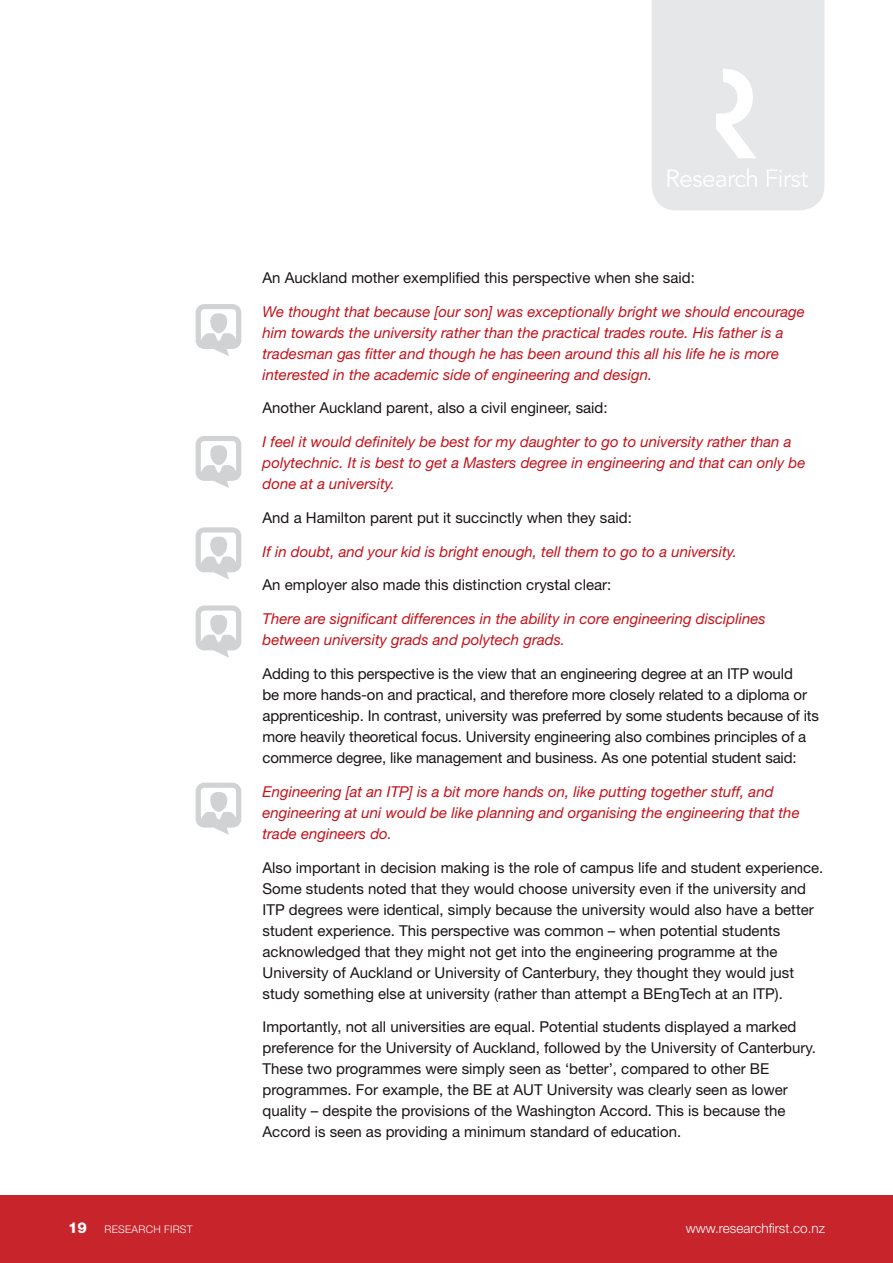
<style>
.page{position:relative;width:893px;height:1263px;background:#fff}
.page>*{position:absolute;margin:0;border:0;box-sizing:border-box;transform-origin:0 0}
.Body_copy{font:15px/21px "Helvetica Neue LT Std";color:#1a1415}
.Body_copy-2{font:italic 15px/21px "Helvetica Neue LT Std";color:#c4121a}
.t1{font:300 13.5px "Helvetica Neue LT Std";color:#fff}
.t2{font:300 10.5px "Helvetica Neue LT Std";letter-spacing:.025em;color:#fff}
.s1{font-weight:800;font-size:15px}
</style>
<div class="page">
<div style="left:0;top:1195px;width:893px;height:68px;background:#c8242b"></div>
<svg style="left:652px;top:0;width:172px;height:210px;background:#e7e8ea"></svg>
<svg style="left:196px;top:436px;width:45px;height:52px"></svg>
<svg style="left:196px;top:304px;width:45px;height:52px"></svg>
<svg style="left:196px;top:527px;width:45px;height:52px"></svg>
<svg style="left:196px;top:605px;width:45px;height:53px"></svg>
<svg style="left:196px;top:783px;width:45px;height:52px"></svg>
<p class="Body_copy" style="left:263px;top:267px;width:434px">An Auckland mother exemplified this perspective when she said:</p>
<p class="Body_copy-2" style="left:263px;top:301px;width:544px">We thought that because [our son] was exceptionally bright we should encourage him towards the university rather than the practical trades route. His father is a tradesman gas fitter and though he has been around this all his life he is more interested in the academic side of engineering and design.</p>
<p class="Body_copy" style="left:263px;top:397px;width:347px">Another Auckland parent, also a civil engineer, said:</p>
<p class="Body_copy-2" style="left:263px;top:431px;width:544px">I feel it would definitely be best for my daughter to go to university rather than a polytechnic. It is best to get a Masters degree in engineering and that can only be done at a university.</p>
<p class="Body_copy" style="left:263px;top:507px;width:371px">And a Hamilton parent put it succinctly when they said:</p>
<p class="Body_copy-2" style="left:263px;top:541px;width:476px">If in doubt, and your kid is bright enough, tell them to go to a university.</p>
<p class="Body_copy" style="left:263px;top:574px;width:350px">An employer also made this distinction crystal clear:</p>
<p class="Body_copy-2" style="left:263px;top:608px;width:505px">There are significant differences in the ability in core engineering disciplines between university grads and polytech grads.</p>
<p class="Body_copy" style="left:263px;top:663px;width:558px">Adding to this perspective is the view that an engineering degree at an ITP would<br>be more hands-on and practical, and therefore more closely related to a diploma or apprenticeship. In contrast, university was preferred by some students because of its more heavily theoretical focus. University engineering also combines principles of a commerce degree, like management and business. As one potential student said:</p>
<p class="Body_copy-2" style="left:263px;top:781px;width:539px">Engineering [at an ITP] is a bit more hands on, like putting together stuff, and engineering at uni would be like planning and organising the engineering that the trade engineers do.</p>
<p class="Body_copy" style="left:263px;top:856px;width:562px">Also important in decision making is the role of campus life and student experience.<br>Some students noted that they would choose university even if the university and ITP degrees were identical, simply because the university would also have a better student experience. This perspective was common – when potential students acknowledged that they might not get into the engineering programme at the University of Auckland or University of Canterbury, they thought they would just study something else at university (rather than attempt a BEngTech at an ITP).</p>
<p class="Body_copy" style="left:263px;top:1016px;width:555px">Importantly, not all universities are equal. Potential students displayed a marked preference for the University of Auckland, followed by the University of Canterbury.<br>These two programmes were simply seen as ‘better’, compared to other BE programmes. For example, the BE at AUT University was clearly seen as lower quality – despite the provisions of the Washington Accord. This is because the Accord is seen as providing a minimum standard of education.</p>
<p class="t2" style="left:68px;top:1223px;width:126px"><span class="s1">19</span> RESEARCH FIRST</p>
<p class="t1" style="left:686px;top:1220px;width:141px">www.researchfirst.co.nz</p>
</div>
